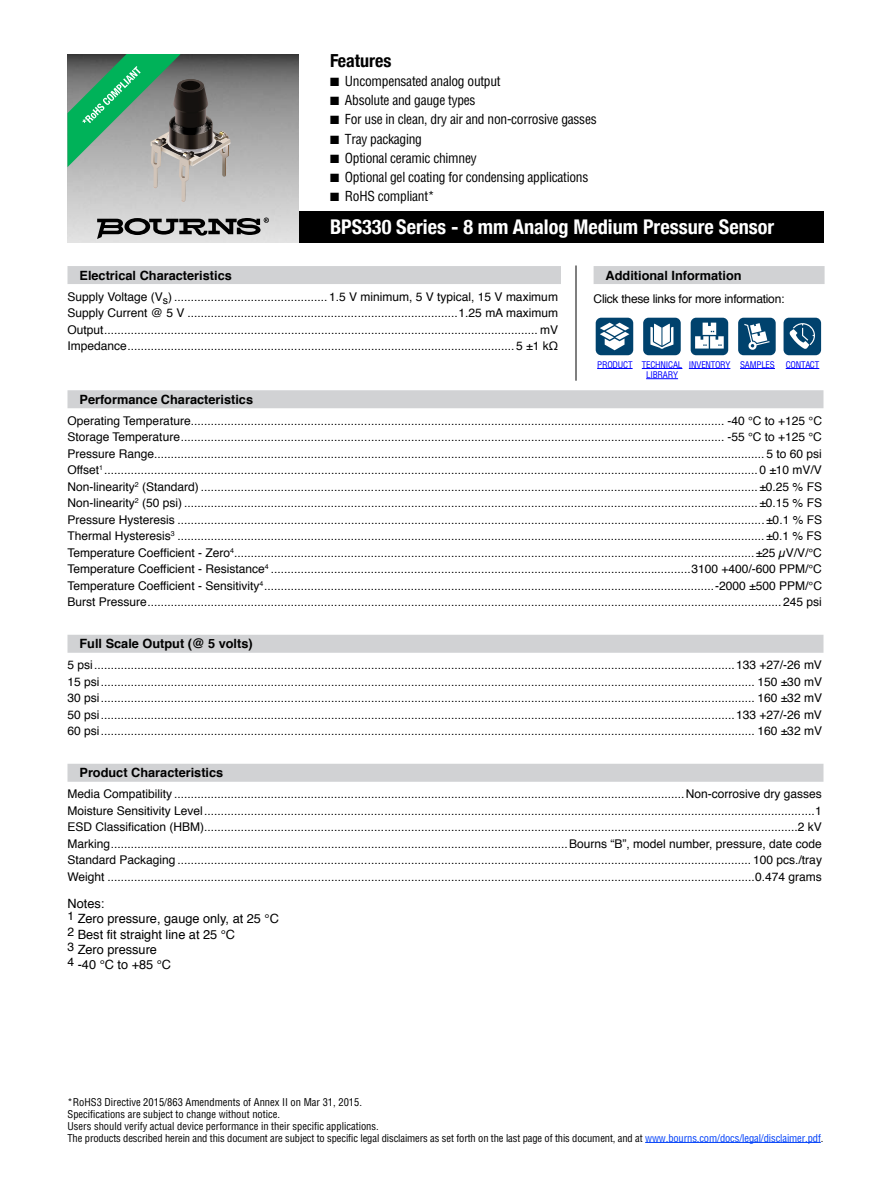
<style>
.page{position:relative;width:891px;height:1188px;background:#fff}
.page>*{position:absolute;margin:0;border:0;box-sizing:border-box;transform-origin:0 0}
.t1{font:700 condensed 20.25px "Helvetica Neue";color:#fff}
.t2{font:700 condensed 18px "Helvetica Neue";color:#000}
.t3{font:condensed 13.5px "Helvetica";letter-spacing:-.02em;color:#000}
.t4{font:700 12.75px "Helvetica";color:#000}
.t5{font:12.75px/15.3px "Helvetica";color:#000}
.t6{font:12px/16.5px "Helvetica";color:#000;text-align:justify}
.t7{font:12px "Helvetica";letter-spacing:-.02em;color:#000}
.t8{font:condensed 10.5px/12px "Helvetica";color:#000}
.t9{font:condensed 9px/10.2px "Helvetica";letter-spacing:-.02em;color:#00f}
.s1{color:#0040f9}
</style>
<div class="page">
<div style="left:288px;top:212px;width:536px;height:31px;background:#000"></div>
<img style="left:68px;top:54px;width:230px;height:189px">
<svg style="left:97px;top:218px;width:172px;height:21px;background:#7f7f7f"></svg>
<div style="left:68px;top:266px;width:493px;height:18px;background:#d1d2d4"></div>
<hr style="left:645px;top:1142px;width:176px;height:1px;background:#0040f9">
<svg style="left:68px;top:54px;width:162px;height:148px;background:#7a9988"></svg>
<div style="left:68px;top:390px;width:756px;height:18px;background:#d1d2d4"></div>
<div style="left:68px;top:635px;width:756px;height:18px;background:#d1d2d4"></div>
<div style="left:68px;top:764px;width:756px;height:18px;background:#d1d2d4"></div>
<div style="left:594px;top:266px;width:231px;height:18px;background:#d1d2d4"></div>
<div style="left:784px;top:318px;width:37px;height:37px;background:#00426d;border-radius:5px"></div>
<svg style="left:790px;top:323px;width:25px;height:26px"></svg>
<div style="left:596px;top:318px;width:37px;height:37px;background:#00426d;border-radius:5px"></div>
<svg style="left:600px;top:323px;width:29px;height:27px"></svg>
<hr style="left:597px;top:368px;width:36px;height:1px;background:#00f">
<div style="left:643px;top:318px;width:38px;height:37px;background:#00426d;border-radius:5px"></div>
<svg style="left:650px;top:324px;width:23px;height:25px"></svg>
<hr style="left:642px;top:368px;width:40px;height:1px;background:#00f">
<hr style="left:646px;top:378px;width:32px;height:1px;background:#00f">
<div style="left:691px;top:318px;width:37px;height:37px;background:#00426d;border-radius:5px"></div>
<svg style="left:695px;top:323px;width:29px;height:26px"></svg>
<hr style="left:689px;top:368px;width:41px;height:1px;background:#00f">
<div style="left:738px;top:318px;width:38px;height:37px;background:#00426d;border-radius:5px"></div>
<svg style="left:744px;top:323px;width:26px;height:27px"></svg>
<hr style="left:740px;top:368px;width:35px;height:1px;background:#00f">
<hr style="left:786px;top:368px;width:33px;height:1px;background:#00f">
<hr style="left:576px;top:266px;width:1px;height:115px;background:#000">
<h2 class="t2" style="left:330px;top:46px;width:63px">Features</h2>
<p class="t3" style="left:330px;top:73px;width:172px">■ Uncompensated analog output</p>
<p class="t3" style="left:330px;top:92px;width:147px">■ Absolute and gauge types</p>
<p class="t3" style="left:330px;top:111px;width:268px">■ For use in clean, dry air and non-corrosive gasses</p>
<p class="t3" style="left:330px;top:130px;width:94px">■ Tray packaging</p>
<p class="t3" style="left:330px;top:149px;width:148px">■ Optional ceramic chimney</p>
<p class="t3" style="left:330px;top:169px;width:260px">■ Optional gel coating for condensing applications</p>
<p class="t3" style="left:330px;top:188px;width:106px">■ RoHS compliant*</p>
<h1 class="t1" style="left:330px;top:210px;width:446px">BPS330 Series - 8 mm Analog Medium Pressure Sensor</h1>
<p class="t4" style="left:79px;top:265px;width:154px">Electrical Characteristics</p>
<p class="t6" style="left:68px;top:288px;width:492px">Supply Voltage (V<sub>s</sub>) ..............................................1.5 V minimum, 5 V typical, 15 V maximum Supply Current @ 5 V .................................................................................1.25 mA maximum Output.................................................................................................................................. mV Impedance....................................................................................................................5 ±1 kΩ</p>
<p class="t4" style="left:606px;top:265px;width:138px">Additional Information</p>
<p class="t7" style="left:594px;top:290px;width:192px">Click these links for more information:</p>
<p class="t9" style="left:646px;top:359px;width:38px;text-indent:-49px">PRODUCT TECHNICAL<br>LIBRARY</p>
<p class="t9" style="left:689px;top:359px;width:132px">INVENTORY SAMPLES CONTACT</p>
<p class="t4" style="left:79px;top:389px;width:175px">Performance Characteristics</p>
<p class="t6" style="left:67px;top:413px;width:756px">Operating Temperature................................................................................................................................................................ -40 °C to +125 °C Storage Temperature................................................................................................................................................................... -55 °C to +125 °C Pressure Range....................................................................................................................................................................................... 5 to 60 psi Offset<sup>1</sup> ....................................................................................................................................................................................................0 ±10 mV/V Non-linearity<sup>2</sup> (Standard) ....................................................................................................................................................................... ±0.25 % FS Non-linearity<sup>2</sup> (50 psi) ............................................................................................................................................................................±0.15 % FS Pressure Hysteresis ................................................................................................................................................................................±0.1 % FS Thermal Hysteresis<sup>3</sup> ................................................................................................................................................................................±0.1 % FS Temperature Coefficient - Zero<sup>4</sup>............................................................................................................................................................±25 µV/V/°C Temperature Coefficient - Resistance<sup>4</sup> ..............................................................................................................................3100 +400/-600 PPM/°C Temperature Coefficient - Sensitivity<sup>4</sup>.......................................................................................................................................-2000 ±500 PPM/°C Burst Pressure.............................................................................................................................................................................................. 245 psi</p>
<p class="t4" style="left:79px;top:633px;width:175px">Full Scale Output (@ 5 volts)</p>
<p class="t6" style="left:68px;top:657px;width:756px">5 psi................................................................................................................................................................................................133 +27/-26 mV 15 psi.................................................................................................................................................................................................... 150 ±30 mV 30 psi.................................................................................................................................................................................................... 160 ±32 mV 50 psi..............................................................................................................................................................................................133 +27/-26 mV 60 psi.................................................................................................................................................................................................... 160 ±32 mV</p>
<p class="t4" style="left:79px;top:762px;width:145px">Product Characteristics</p>
<p class="t6" style="left:68px;top:786px;width:756px">Media Compatibility .........................................................................................................................................................Non-corrosive dry gasses Moisture Sensitivity Level.......................................................................................................................................................................................1<br>ESD Classification (HBM)..................................................................................................................................................................................2 kV Marking.........................................................................................................................................Bourns “B”, model number, pressure, date code Standard Packaging ............................................................................................................................................................................ 100 pcs./tray Weight ..................................................................................................................................................................................................0.474 grams</p>
<p class="t5" style="left:68px;top:896px;width:213px">Notes:<br><sup>1</sup> Zero pressure, gauge only, at 25 °C<br><sup>2</sup> Best fit straight line at 25 °C<br><sup>3</sup> Zero pressure<br><sup>4</sup> -40 °C to +85 °C</p>
<p class="t8" style="left:68px;top:1095px;width:757px">*RoHS3 Directive 2015/863 Amendments of Annex II on Mar 31, 2015.<br>Specifications are subject to change without notice.<br>Users should verify actual device performance in their specific applications.<br>The products described herein and this document are subject to specific legal disclaimers as set forth on the last page of this document, and at <span class="s1">www.bourns.com/docs/legal/disclaimer.pdf</span>.</p>
</div>
